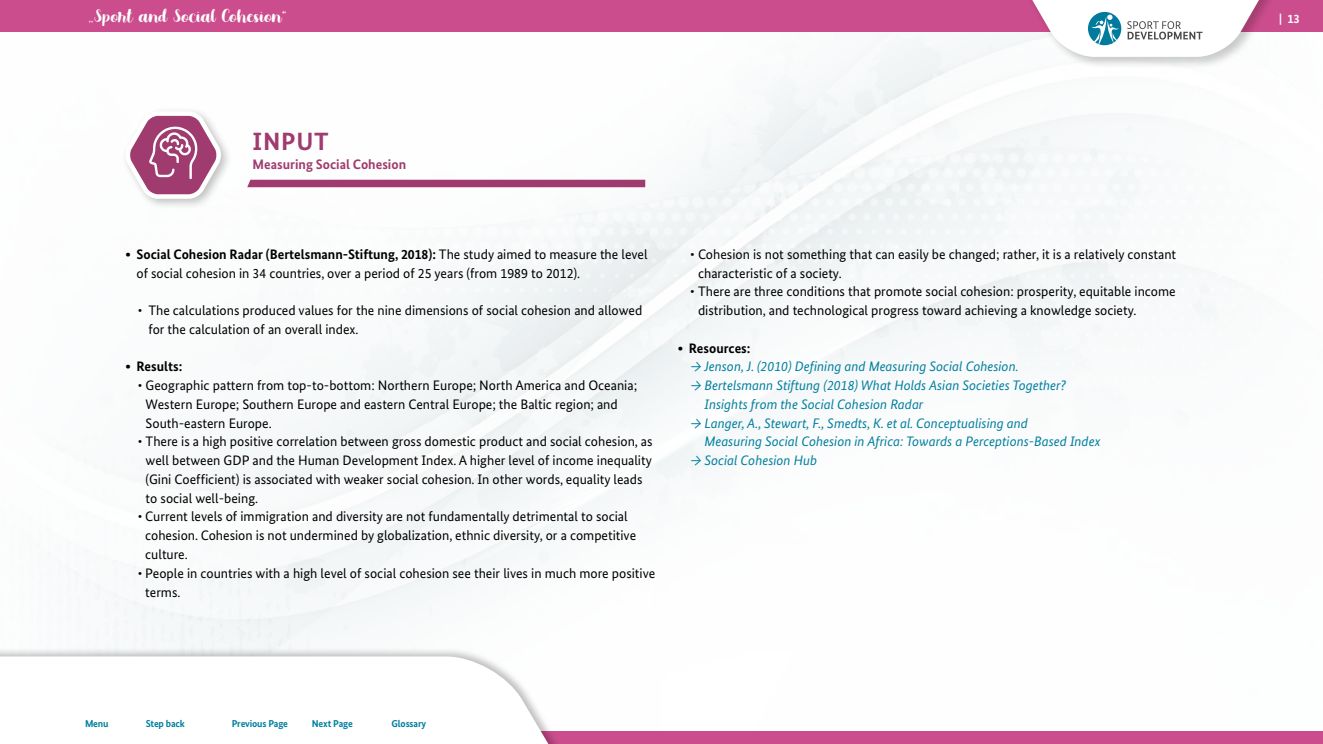
<style>
.page{position:relative;width:1323px;height:744px;background:#fff}
.page>*{position:absolute;margin:0;border:0;box-sizing:border-box;transform-origin:0 0}
.t1{font:700 25px "Bundes Sans";letter-spacing:.03em;color:#9f3b6f}
.t2{font:22.5px "Moonbright Demo";color:#fff}
.t3{font:13.75px/18.8px "Bundes Sans";color:#000}
.t4{font:italic 13.75px/18.8px "Bundes Sans";color:#007f9e}
.t5{font:700 13.75px "Bundes Sans";color:#9f3b6f}
.t6{font:700 13.75px "Bundes Sans";color:#000}
.t7{font:700 12.5px "Bundes Sans";color:#fff}
.t8{font:700 10px "Bundes Sans";letter-spacing:-.015em;color:#007f9e}
.s1{font-weight:700}
</style>
<div class="page">
<div style="left:121px;top:106px;width:111px;height:104px;background:#000;opacity:.25"></div>
<svg style="left:121px;top:109px;width:104px;height:92px"></svg>
<div style="left:247px;top:180px;width:398px;height:7px;background:#9f3b6f"></div>
<div style="left:0;top:0;width:1322px;height:32px;background:#cc4d8d"></div>
<div style="left:0;top:731px;width:1322px;height:13px;background:#cc4d8d"></div>
<div style="left:990px;top:0;width:321px;height:70px;background:#000;opacity:.2"></div>
<svg style="left:987px;top:0;width:316px;height:59px"></svg>
<div style="left:0;top:648px;width:699px;height:96px;background:#000;opacity:.25"></div>
<svg style="left:0;top:656px;width:697px;height:88px"></svg>
<h2 class="t2" style="left:88px;top:5px;width:200px">„Sport and Social Cohesion“</h2>
<h1 class="t1" style="left:252px;top:126px;width:77px">INPUT</h1>
<p class="t5" style="left:252px;top:156px;width:155px">Measuring Social Cohesion</p>
<p class="t3" style="left:136px;top:245px;width:513px;text-indent:-11px"><span class="s1">• Social Cohesion Radar (Bertelsmann-Stiftung, 2018):</span> The study aimed to measure the level of social cohesion in 34 countries, over a period of 25 years (from 1989 to 2012).</p>
<p class="t3" style="left:148px;top:301px;width:495px;text-indent:-10px">• The calculations produced values for the nine dimensions of social cohesion and allowed for the calculation of an overall index.</p>
<p class="t6" style="left:125px;top:358px;width:58px">• Results:</p>
<p class="t3" style="left:146px;top:376px;width:493px;text-indent:-8px">• Geographic pattern from top-to-bottom: Northern Europe; North America and Oceania;<br>Western Europe; Southern Europe and eastern Central Europe; the Baltic region; and<br>South-eastern Europe.</p>
<p class="t3" style="left:146px;top:432px;width:508px;text-indent:-8px">• There is a high positive correlation between gross domestic product and social cohesion, as well between GDP and the Human Development Index. A higher level of income inequality (Gini Coefficient) is associated with weaker social cohesion. In other words, equality leads to social well-being.</p>
<p class="t3" style="left:145px;top:507px;width:492px;text-indent:-7px">• Current levels of immigration and diversity are not fundamentally detrimental to social cohesion. Cohesion is not undermined by globalization, ethnic diversity, or a competitive culture.</p>
<p class="t3" style="left:145px;top:563px;width:511px;text-indent:-7px">• People in countries with a high level of social cohesion see their lives in much more positive terms.</p>
<p class="t3" style="left:698px;top:245px;width:480px;text-indent:-8px">• Cohesion is not something that can easily be changed; rather, it is a relatively constant characteristic of a society.</p>
<p class="t3" style="left:698px;top:282px;width:479px;text-indent:-8px">• There are three conditions that promote social cohesion: prosperity, equitable income distribution, and technological progress toward achieving a knowledge society.</p>
<p class="t6" style="left:677px;top:339px;width:74px">• Resources:</p>
<p class="t4" style="left:690px;top:357px;width:330px">→ Jenson, J. (2010) Defining and Measuring Social Cohesion.</p>
<p class="t4" style="left:704px;top:376px;width:363px;text-indent:-14px">→ Bertelsmann Stiftung (2018) What Holds Asian Societies Together?<br>Insights from the Social Cohesion Radar</p>
<p class="t4" style="left:704px;top:413px;width:397px;text-indent:-14px">→ Langer, A., Stewart, F., Smedts, K. et al. Conceptualising and<br>Measuring Social Cohesion in Africa: Towards a Perceptions-Based Index</p>
<p class="t4" style="left:690px;top:451px;width:128px">→ Social Cohesion Hub</p>
<p class="t8" style="left:85px;top:717px;width:25px">Menu</p>
<p class="t8" style="left:146px;top:717px;width:41px">Step back</p>
<p class="t8" style="left:232px;top:717px;width:58px">Previous Page</p>
<p class="t8" style="left:312px;top:717px;width:42px">Next Page</p>
<p class="t8" style="left:391px;top:717px;width:36px">Glossary</p>
<p class="t7" style="left:1279px;top:11px;width:22px">| 13</p>
</div>
